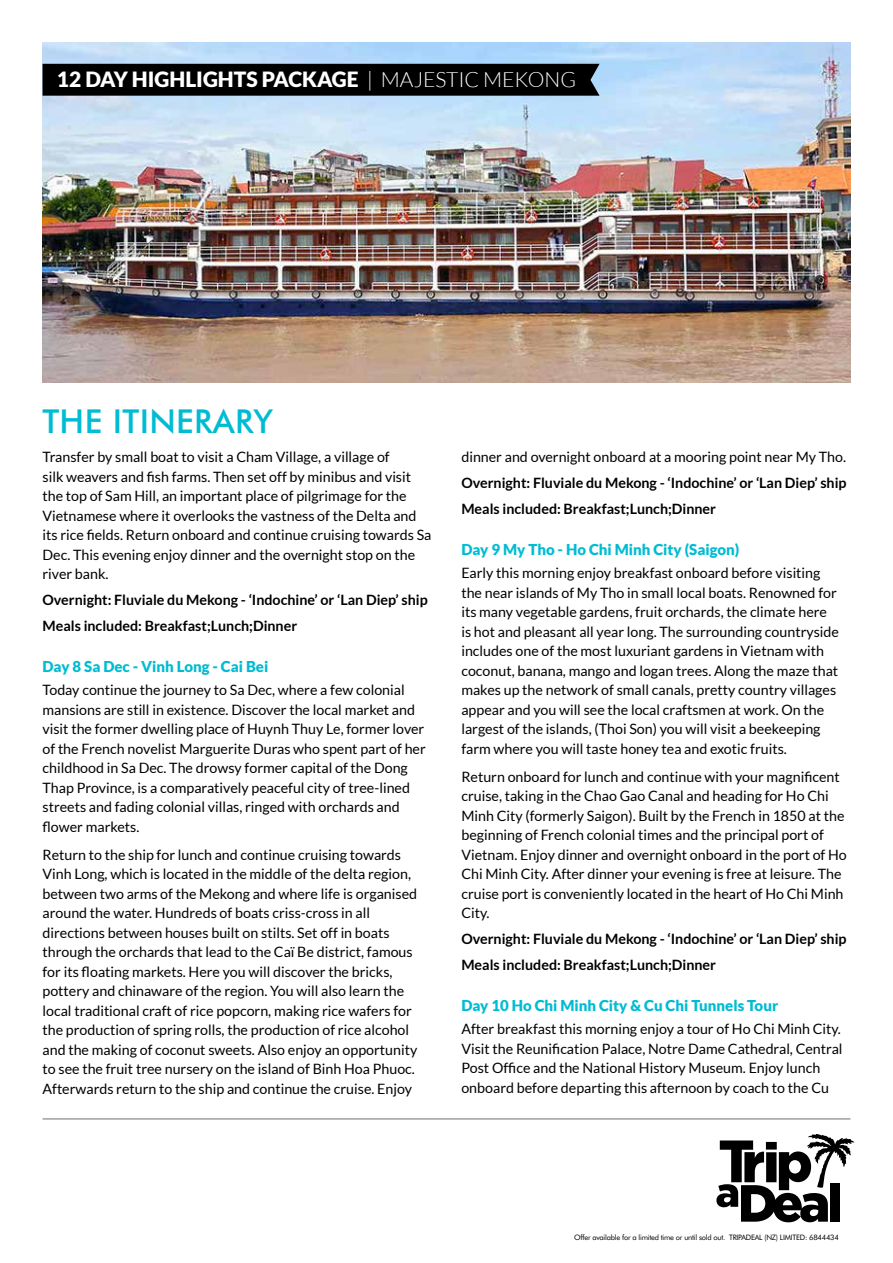
<style>
.page{position:relative;width:893px;height:1263px;background:#fff}
.page>*{position:absolute;margin:0;border:0;box-sizing:border-box;transform-origin:0 0}
.t1{font:500 33px "Futura BT";letter-spacing:.01em;color:#00bcd3}
.t2{font:900 21px "Lato";color:#fff}
.t3{font:900 15px "Lato";color:#00bcd3}
.t4{font:14.25px/19.5px "Lato";color:#000}
.t5{font:700 14.25px/25.8px "Lato";color:#000}
.t6{font:7.5px "Futura BT";letter-spacing:-.03em;color:#000}
.s1{font-weight:300}
</style>
<div class="page">
<svg style="left:716px;top:1134px;width:138px;height:88px"></svg>
<hr style="left:43px;top:1119px;width:807px;height:1px;background:#6d6e71">
<img style="left:43px;top:43px;width:807px;height:340px">
<div style="left:43px;top:64px;width:557px;height:32px;background:#000"></div>
<h2 class="t2" style="left:57px;top:67px;width:521px">12 DAY HIGHLIGHTS PACKAGE <span class="s1">| MAJESTIC MEKONG</span></h2>
<h1 class="t1" style="left:43px;top:402px;width:232px">THE ITINERARY</h1>
<p class="t4" style="left:43px;top:447px;width:390px">Transfer by small boat to visit a Cham Village, a village of<br>silk weavers and fish farms. Then set off by minibus and visit the top of Sam Hill, an important place of pilgrimage for the Vietnamese where it overlooks the vastness of the Delta and its rice fields. Return onboard and continue cruising towards Sa Dec. This evening enjoy dinner and the overnight stop on the river bank.</p>
<p class="t5" style="left:43px;top:587px;width:387px">Overnight: Fluviale du Mekong - ‘Indochine’ or ‘Lan Diep’ ship<br>Meals included: Breakfast;Lunch;Dinner</p>
<p class="t3" style="left:43px;top:657px;width:227px">Day 8 Sa Dec - Vinh Long - Cai Bei</p>
<p class="t4" style="left:43px;top:680px;width:385px">Today continue the journey to Sa Dec, where a few colonial mansions are still in existence. Discover the local market and visit the former dwelling place of Huynh Thuy Le, former lover of the French novelist Marguerite Duras who spent part of her childhood in Sa Dec. The drowsy former capital of the Dong Thap Province, is a comparatively peaceful city of tree-lined streets and fading colonial villas, ringed with orchards and flower markets.</p>
<p class="t4" style="left:43px;top:845px;width:376px">Return to the ship for lunch and continue cruising towards Vinh Long, which is located in the middle of the delta region, between two arms of the Mekong and where life is organised around the water. Hundreds of boats criss-cross in all directions between houses built on stilts. Set off in boats through the orchards that lead to the Caï Be district, famous for its floating markets. Here you will discover the bricks, pottery and chinaware of the region. You will also learn the local traditional craft of rice popcorn, making rice wafers for the production of spring rolls, the production of rice alcohol and the making of coconut sweets. Also enjoy an opportunity to see the fruit tree nursery on the island of Binh Hoa Phuoc.<br>Afterwards return to the ship and continue the cruise. Enjoy</p>
<p class="t4" style="left:461px;top:447px;width:386px">dinner and overnight onboard at a mooring point near My Tho.</p>
<p class="t5" style="left:461px;top:470px;width:387px">Overnight: Fluviale du Mekong - ‘Indochine’ or ‘Lan Diep’ ship<br>Meals included: Breakfast;Lunch;Dinner</p>
<p class="t3" style="left:461px;top:540px;width:280px">Day 9 My Tho - Ho Chi Minh City (Saigon)</p>
<p class="t4" style="left:461px;top:563px;width:379px">Early this morning enjoy breakfast onboard before visiting the near islands of My Tho in small local boats. Renowned for its many vegetable gardens, fruit orchards, the climate here is hot and pleasant all year long. The surrounding countryside includes one of the most luxuriant gardens in Vietnam with coconut, banana, mango and logan trees. Along the maze that makes up the network of small canals, pretty country villages appear and you will see the local craftsmen at work. On the largest of the islands, (Thoi Son) you will visit a beekeeping farm where you will taste honey tea and exotic fruits.</p>
<p class="t4" style="left:461px;top:767px;width:387px">Return onboard for lunch and continue with your magnificent cruise, taking in the Chao Gao Canal and heading for Ho Chi Minh City (formerly Saigon). Built by the French in 1850 at the beginning of French colonial times and the principal port of Vietnam. Enjoy dinner and overnight onboard in the port of Ho Chi Minh City. After dinner your evening is free at leisure. The cruise port is conveniently located in the heart of Ho Chi Minh City.</p>
<p class="t5" style="left:461px;top:926px;width:387px">Overnight: Fluviale du Mekong - ‘Indochine’ or ‘Lan Diep’ ship<br>Meals included: Breakfast;Lunch;Dinner</p>
<p class="t3" style="left:461px;top:996px;width:318px">Day 10 Ho Chi Minh City &amp; Cu Chi Tunnels Tour</p>
<p class="t4" style="left:461px;top:1019px;width:383px">After breakfast this morning enjoy a tour of Ho Chi Minh City.<br>Visit the Reunification Palace, Notre Dame Cathedral, Central Post Office and the National History Museum. Enjoy lunch onboard before departing this afternoon by coach to the Cu</p>
<p class="t6" style="left:574px;top:1232px;width:266px">Offer available for a limited time or until sold out. TRIPADEAL (NZ) LIMITED: 6844434</p>
</div>
